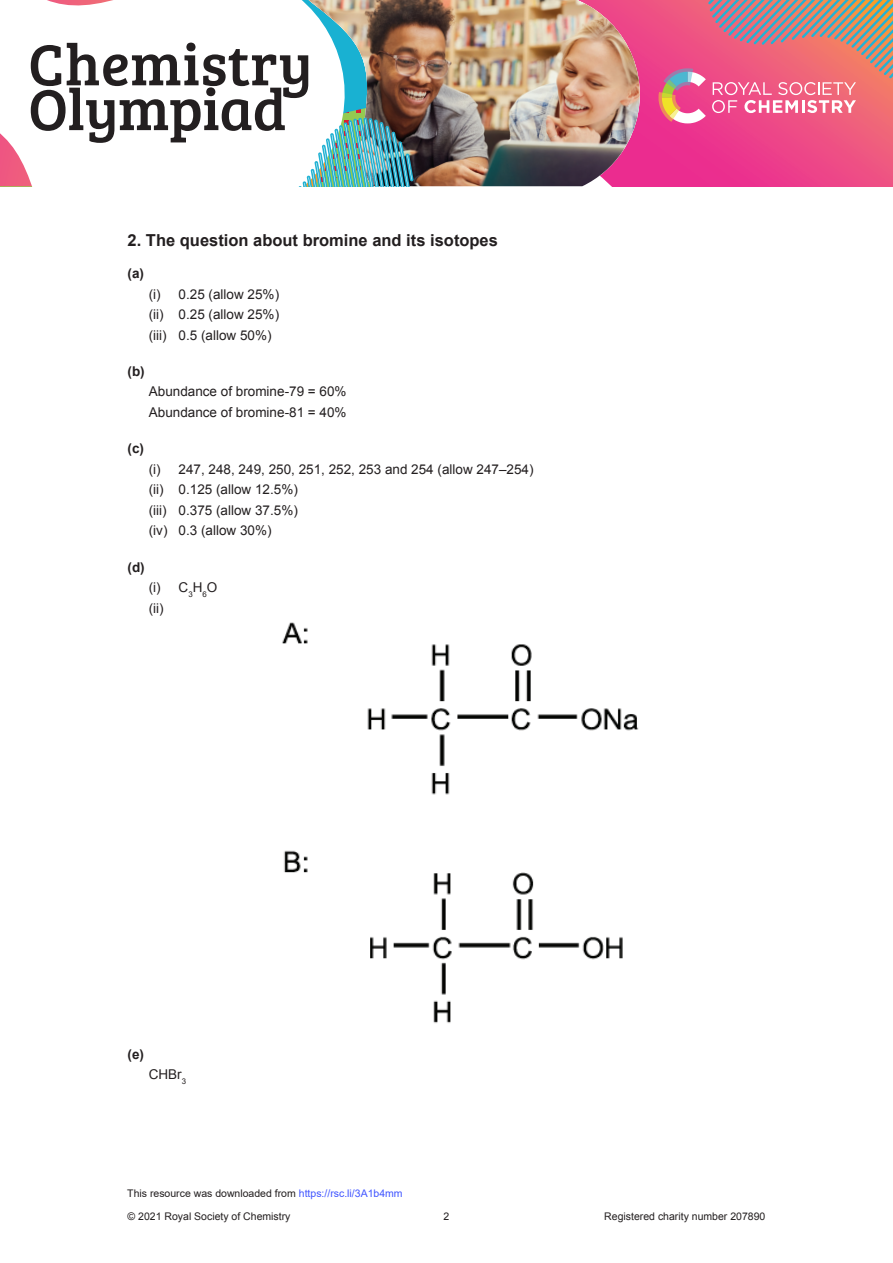
<style>
.page{position:relative;width:893px;height:1263px;background:#fff}
.page>*{position:absolute;margin:0;border:0;box-sizing:border-box;transform-origin:0 0}
.t1{font:59.55px/44.8px "Bree Serif";color:#231f20}
.t2{font:700 16.5px "Arial";color:#231f20}
.t3{font:13.5px/20.4px "Arial";color:#231f20}
.t4{font:700 13.5px "Arial";color:#231f20}
.t5{font:10.5px "Arial";color:#231f20}
.t6{font:10.5px "Arial";color:#221e1f}
.s1{color:#4055ff}
</style>
<div class="page">
<svg style="left:654px;top:0;width:239px;height:186px;background:#ec4089"></svg>
<img style="left:640px;top:0;width:14px;height:186px">
<svg style="left:0;top:0;width:113px;height:187px"></svg>
<svg style="left:658px;top:0;width:235px;height:123px;background:#d77688"></svg>
<img style="left:301px;top:0;width:339px;height:186px">
<img style="left:282px;top:622px;width:357px;height:401px">
<h1 class="t1" style="left:28px;top:39px;width:286px">Chemistry<br>Olympiad</h1>
<p class="t2" style="left:128px;top:229px;width:372px">2. The question about bromine and its isotopes</p>
<p class="t4" style="left:128px;top:264px;width:18px">(a)</p>
<p class="t3" style="left:149px;top:284px;width:132px;text-align:justify">(i) 0.25 (allow 25%) (ii) 0.25 (allow 25%) (iii) 0.5 (allow 50%)</p>
<p class="t4" style="left:128px;top:362px;width:19px">(b)</p>
<p class="t3" style="left:149px;top:382px;width:199px">Abundance of bromine-79 = 60%<br>Abundance of bromine-81 = 40%</p>
<p class="t4" style="left:128px;top:440px;width:18px">(c)</p>
<p class="t3" style="left:149px;top:459px;width:386px">(i) 247, 248, 249, 250, 251, 252, 253 and 254 (allow 247–254) (ii) 0.125 (allow 12.5%)<br>(iii) 0.375 (allow 37.5%)<br>(iv) 0.3 (allow 30%)</p>
<p class="t4" style="left:128px;top:558px;width:19px">(d)</p>
<p class="t3" style="left:149px;top:577px;width:70px">(i) C<sub>3</sub>H<sub>6</sub>O (ii)</p>
<p class="t4" style="left:128px;top:1045px;width:18px">(e)</p>
<p class="t3" style="left:149px;top:1064px;width:39px">CHBr<sub>3</sub></p>
<p class="t6" style="left:127px;top:1186px;width:277px">This resource was downloaded from <span class="s1">https://rsc.li/3A1b4mm</span></p>
<p class="t5" style="left:128px;top:1209px;width:164px">© 2021 Royal Society of Chemistry</p>
<p class="t5" style="left:444px;top:1209px;width:7px">2</p>
<p class="t5" style="left:604px;top:1209px;width:163px">Registered charity number 207890</p>
</div>
